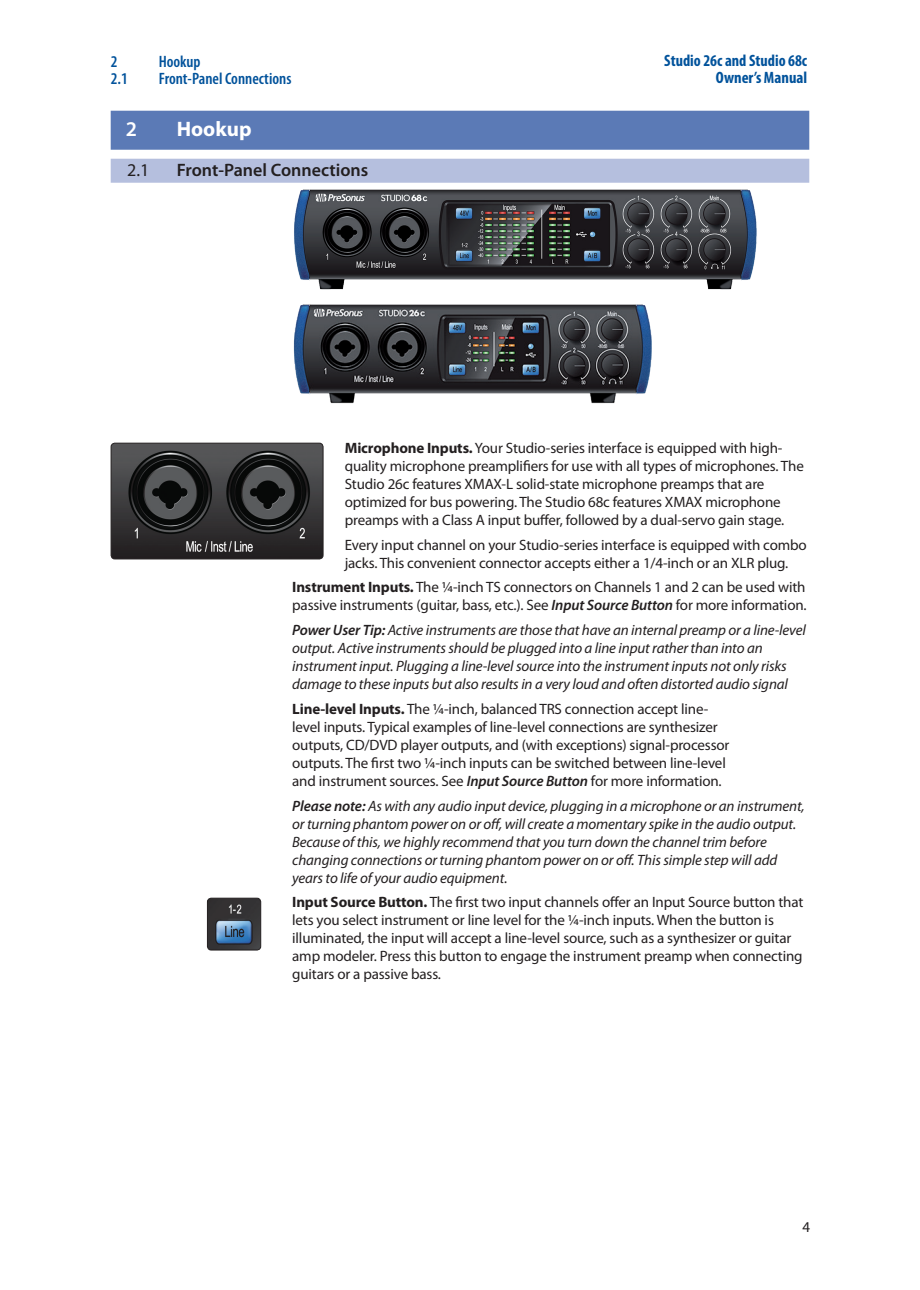
<style>
.page{position:relative;width:920px;height:1290px;background:#fff}
.page>*{position:absolute;margin:0;border:0;box-sizing:border-box;transform-origin:0 0}
.t1{font:700 21px "Myriad Pro";color:#fff}
.t2{font:600 21px "Myriad Pro";color:#fff}
.t3{font:600 18px "Myriad Pro";color:#231f20}
.t4{font:18px "Myriad Pro";color:#231f20}
.t5{font:700 condensed 16.5px/16.5px "Myriad Pro";color:#01529b;text-align:right}
.t6{font:600 condensed 16.5px "Myriad Pro";color:#01529b}
.t7{font:15px/18px "Myriad Pro";letter-spacing:-.01em;color:#231f20}
.t8{font:italic 15px/18px "Myriad Pro";letter-spacing:-.01em;color:#231f20}
.s1{font-weight:700}
.s2{font-weight:600;font-style:italic}
.s3{font-weight:600}
</style>
<div class="page">
<div style="left:111px;top:111px;width:698px;height:39px;background:#5b7ab6"></div>
<div style="left:111px;top:159px;width:698px;height:24px;background:#b5bfde"></div>
<img style="left:293px;top:304px;width:359px;height:99px">
<img style="left:294px;top:189px;width:463px;height:101px">
<img style="left:111px;top:443px;width:212px;height:116px">
<div style="left:111px;top:443px;width:212px;height:116px;border:1px solid #231f20;border-radius:4px"></div>
<img style="left:207px;top:898px;width:54px;height:52px">
<div style="left:207px;top:898px;width:54px;height:52px;border:1px solid #231f20;border-radius:4px"></div>
<p class="t6" style="left:111px;top:53px;width:8px">2</p>
<p class="t6" style="left:159px;top:53px;width:43px">Hookup</p>
<p class="t6" style="left:111px;top:69px;width:19px">2.1</p>
<p class="t6" style="left:159px;top:69px;width:134px">Front-Panel Connections</p>
<h1 class="t2" style="left:126px;top:118px;width:13px">2</h1>
<h1 class="t1" style="left:177px;top:117px;width:76px">Hookup</h1>
<p class="t4" style="left:127px;top:160px;width:24px">2.1</p>
<p class="t3" style="left:177px;top:160px;width:193px">Front-Panel Connections</p>
<p class="t5" style="left:664px;top:53px;width:144px">Studio 26c and Studio 68c<br>Owner’s Manual</p>
<p class="t7" style="left:345px;top:439px;width:461px"><span class="s1">Microphone Inputs.</span> Your Studio-series interface is equipped with high&shy;quality microphone preamplifiers for use with all types of microphones. The Studio 26c features XMAX-L solid-state microphone preamps that are optimized for bus powering. The Studio 68c features XMAX microphone preamps with a Class A input buffer, followed by a dual-servo gain stage.</p>
<p class="t7" style="left:345px;top:536px;width:464px">Every input channel on your Studio-series interface is equipped with combo jacks. This convenient connector accepts either a 1/4-inch or an XLR plug.</p>
<p class="t7" style="left:292px;top:579px;width:516px"><span class="s1">Instrument Inputs.</span> The ¼-inch TS connectors on Channels 1 and 2 can be used with passive instruments (guitar, bass, etc.). See <span class="s2">Input Source Button</span> for more information.</p>
<p class="t8" style="left:292px;top:621px;width:515px"><span class="s3">Power User Tip:</span> Active instruments are those that have an internal preamp or a line-level output. Active instruments should be plugged into a line input rather than into an instrument input. Plugging a line-level source into the instrument inputs not only risks damage to these inputs but also results in a very loud and often distorted audio signal</p>
<p class="t7" style="left:292px;top:700px;width:439px"><span class="s1">Line-level Inputs.</span> The ¼-inch, balanced TRS connection accept line&shy;level inputs. Typical examples of line-level connections are synthesizer outputs, CD/DVD player outputs, and (with exceptions) signal-processor outputs. The first two ¼-inch inputs can be switched between line-level and instrument sources. See <span class="s2">Input Source Button</span> for more information.</p>
<p class="t8" style="left:292px;top:797px;width:514px"><span class="s3">Please note:</span> As with any audio input device, plugging in a microphone or an instrument, or turning phantom power on or off, will create a momentary spike in the audio output.<br>Because of this, we highly recommend that you turn down the channel trim before changing connections or turning phantom power on or off. This simple step will add years to life of your audio equipment.</p>
<p class="t7" style="left:292px;top:894px;width:513px"><span class="s1">Input Source Button.</span> The first two input channels offer an Input Source button that lets you select instrument or line level for the ¼-inch inputs. When the button is illuminated, the input will accept a line-level source, such as a synthesizer or guitar amp modeler. Press this button to engage the instrument preamp when connecting guitars or a passive bass.</p>
<p class="t7" style="left:802px;top:1219px;width:9px">4</p>
</div>
